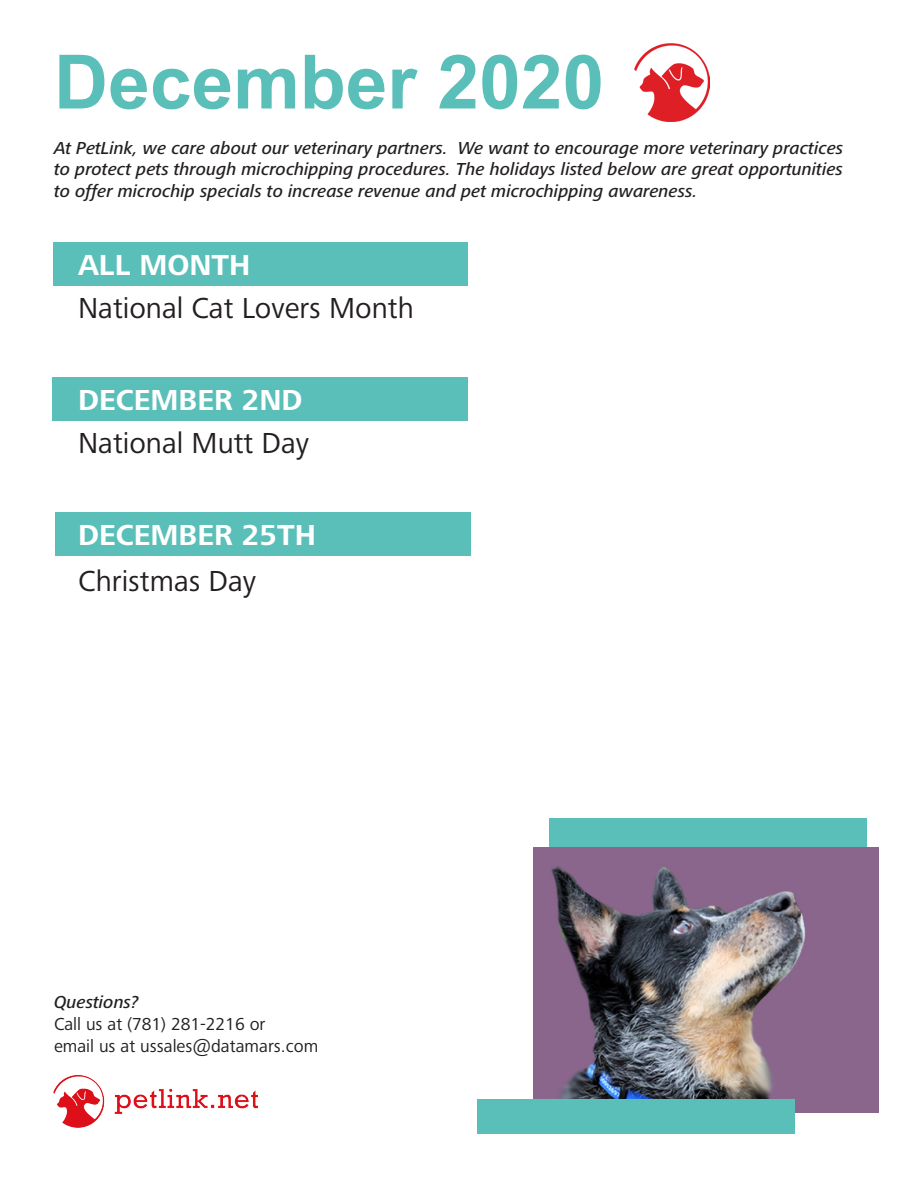
<style>
.page{position:relative;width:918px;height:1188px;background:#fff}
.page>*{position:absolute;margin:0;border:0;box-sizing:border-box;transform-origin:0 0}
.t1{font:700 75px "Arial";color:#5abfb9}
.t2{font:30px "Frutiger Next Pro";color:#231f20}
.t3{font:700 30px "Frutiger Next Pro";color:#fff}
.t4{font:italic 500 18px/21.6px "Frutiger Next Pro";color:#231f20;text-align:justify}
.t5{font:18px "Frutiger Next Pro";color:#231f20}
</style>
<div class="page">
<div style="left:549px;top:818px;width:318px;height:29px;background:#5abfb9"></div>
<div style="left:54px;top:242px;width:414px;height:43px;background:#5abfb9"></div>
<div style="left:53px;top:377px;width:415px;height:44px;background:#5abfb9"></div>
<div style="left:56px;top:513px;width:415px;height:43px;background:#5abfb9"></div>
<img style="left:533px;top:847px;width:346px;height:265px">
<img style="left:54px;top:1075px;width:203px;height:52px">
<img style="left:634px;top:44px;width:76px;height:78px">
<div style="left:477px;top:1100px;width:318px;height:34px;background:#5abfb9"></div>
<p class="t1" style="left:54px;top:29px;width:552px">December 2020</p>
<p class="t4" style="left:54px;top:137px;width:791px">At PetLink, we care about our veterinary partners. We want to encourage more veterinary practices to protect pets through microchipping procedures. The holidays listed below are great opportunities to offer microchip specials to increase revenue and pet microchipping awareness.</p>
<p class="t3" style="left:78px;top:248px;width:174px">ALL MONTH</p>
<p class="t2" style="left:78px;top:291px;width:337px">National Cat Lovers Month</p>
<p class="t3" style="left:78px;top:383px;width:226px">DECEMBER 2ND</p>
<p class="t2" style="left:78px;top:426px;width:233px">National Mutt Day</p>
<p class="t3" style="left:78px;top:518px;width:239px">DECEMBER 25TH</p>
<p class="t2" style="left:78px;top:564px;width:180px">Christmas Day</p>
<p class="t4" style="left:54px;top:992px;width:86px">Questions?</p>
<p class="t5" style="left:54px;top:1014px;width:213px">Call us at (781) 281-2216 or</p>
<p class="t5" style="left:54px;top:1035px;width:266px">email us at ussales@datamars.com</p>
</div>
